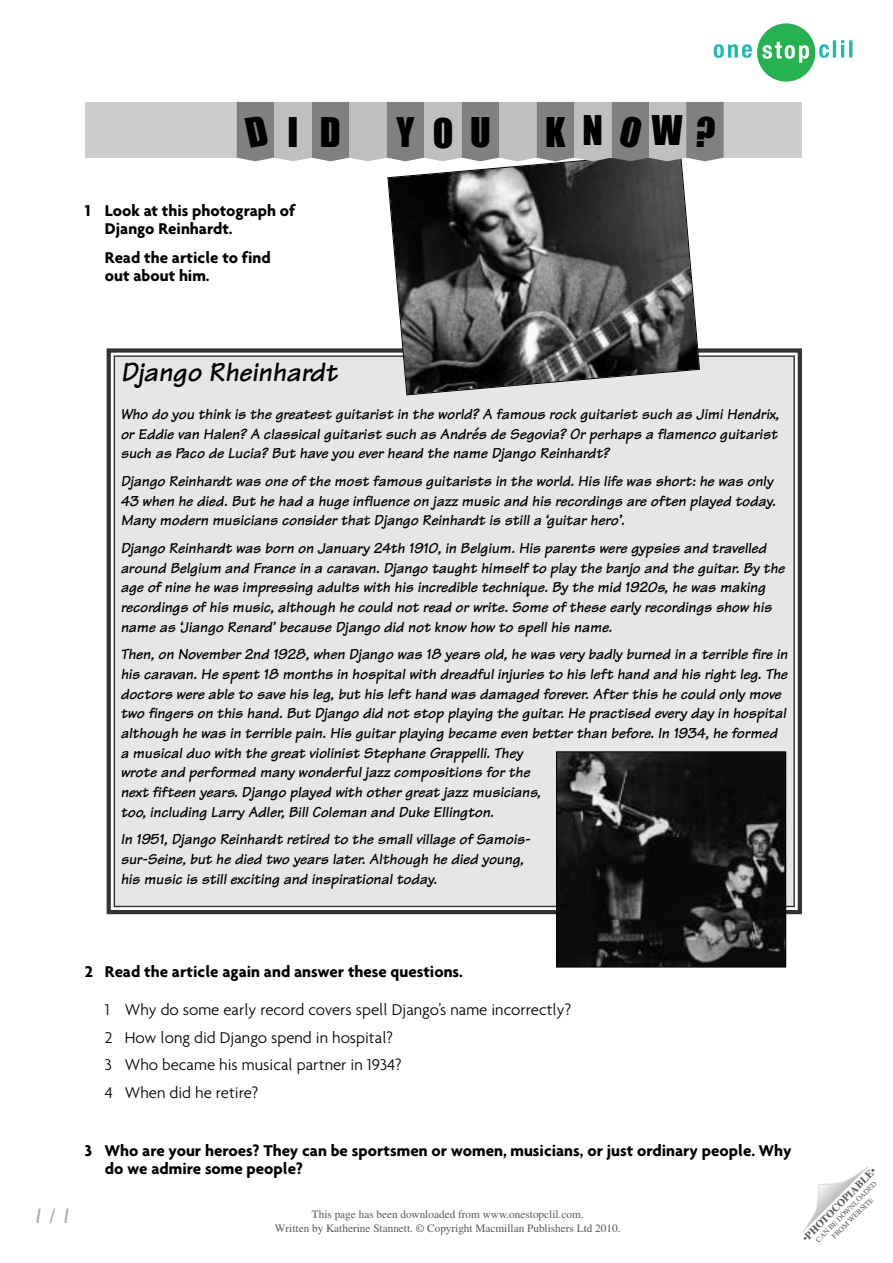
<style>
.page{position:relative;width:893px;height:1263px;background:#fff}
.page>*{position:absolute;margin:0;border:0;box-sizing:border-box;transform-origin:0 0}
.t1{font:37.8px "Impact";color:#000}
.t2{font:300 29.55px "Helvetica Neue";color:#000}
.t3{font:700 28.05px "Tekton";color:#000}
.Crossword_Num{font:italic 21px "Gill Sans Std";color:#a8a9ad}
.t4{font:700 16.8px/18.3px "Agenda";color:#000}
.t5{font:300 16.8px/27.6px "Agenda";color:#000}
.t6{font:700 15.45px/19.6px "Tekton";color:#000}
.t7{font:11.25px "Times LT Std";color:#57585a}
.t8{font:700 10.5px "Times LT Std";color:#57585a}
.t9{font:7.5px "Times LT Std";color:#57585a}
.s1{font-family:"Impact";font-weight:400;font-size:37.8px}
.s2{font-weight:400}
</style>
<div class="page">
<svg style="left:803px;top:1167px;width:65px;height:65px"></svg>
<div style="left:757px;top:23px;width:58px;height:59px;background:#27b250;border-radius:50%"></div>
<svg style="left:714px;top:44px;width:38px;height:14px"></svg>
<svg style="left:762px;top:42px;width:47px;height:21px"></svg>
<svg style="left:819px;top:40px;width:33px;height:18px"></svg>
<div style="left:115px;top:357px;width:678px;height:549px;background:#e6e6e6"></div>
<div style="left:107px;top:348px;width:695px;height:566px;border:4px solid #333"></div>
<svg style="left:387px;top:161px;width:313px;height:235px;background:#606060"></svg>
<img style="left:558px;top:753px;width:226px;height:212px">
<div style="left:556px;top:751px;width:230px;height:216px;border:1px solid #000"></div>
<div style="left:85px;top:102px;width:717px;height:56px;background:#ccc"></div>
<svg style="left:237px;top:102px;width:486px;height:59px"></svg>
<p class="t1" style="left:396px;top:109px;width:96px">YOU</p>
<p class="t1" style="left:545px;top:108px;width:59px">K N</p>
<p class="t1" style="left:652px;top:108px;width:66px">W ?</p>
<p class="t2" style="left:287px;top:116px;width:239px"><span class="s1">I D</span> Occupations</p>
<p class="t4" style="left:105px;top:201px;width:192px;text-indent:-20px">1 Look at this photograph of<br>Django Reinhardt.</p>
<p class="t4" style="left:105px;top:248px;width:167px">Read the article to find out about him.</p>
<p class="t3" style="left:121px;top:354px;width:223px">Django Rheinhardt</p>
<p class="t6" style="left:121px;top:404px;width:663px;text-align:justify">Who do you think is the greatest guitarist in the world? A famous rock guitarist such as Jimi Hendrix, or Eddie van Halen? A classical guitarist such as Andrés de Segovia? Or perhaps a flamenco guitarist such as Paco de Lucia? But have you ever heard the name Django Reinhardt?</p>
<p class="t6" style="left:121px;top:471px;width:659px">Django Reinhardt was one of the most famous guitarists in the world. His life was short: he was only<br>43 when he died. But he had a huge influence on jazz music and his recordings are often played today.<br>Many modern musicians consider that Django Reinhardt is still a ‘guitar hero’.</p>
<p class="t6" style="left:121px;top:538px;width:668px">Django Reinhardt was born on January 24th 1910, in Belgium. His parents were gypsies and travelled around Belgium and France in a caravan. Django taught himself to play the banjo and the guitar. By the age of nine he was impressing adults with his incredible technique. By the mid 1920s, he was making recordings of his music, although he could not read or write. Some of these early recordings show his name as ‘Jiango Renard’ because Django did not know how to spell his name.</p>
<p class="t6" style="left:121px;top:644px;width:671px">Then, on November 2nd 1928, when Django was 18 years old, he was very badly burned in a terrible fire in his caravan. He spent 18 months in hospital with dreadful injuries to his left hand and his right leg. The doctors were able to save his leg, but his left hand was damaged forever. After this he could only move two fingers on this hand. But Django did not stop playing the guitar. He practised every day in hospital although he was in terrible pain. His guitar playing became even better than before. In 1934, he formed a musical duo with the great violinist Stephane Grappelli. They<br>wrote and performed many wonderful jazz compositions for the<br>next fifteen years. Django played with other great jazz musicians,<br>too, including Larry Adler, Bill Coleman and Duke Ellington.</p>
<p class="t6" style="left:121px;top:829px;width:414px">In 1951, Django Reinhardt retired to the small village of Samois&shy;sur-Seine, but he died two years later. Although he died young, his music is still exciting and inspirational today.</p>
<p class="t4" style="left:85px;top:962px;width:379px">2 Read the article again and answer these questions.</p>
<p class="t5" style="left:105px;top:995px;width:468px">1 Why do some early record covers spell Django’s name incorrectly?<br>2 How long did Django spend in hospital?<br>3 Who became his musical partner in 1934?<br>4 When did he retire?</p>
<p class="Crossword_Num" style="left:33px;top:1204px;width:40px">1 / 1</p>
<p class="t4" style="left:105px;top:1140px;width:688px;text-indent:-20px">3 Who are your heroes? They can be sportsmen or women, musicians, or just ordinary people. Why do we admire some people?</p>
<p class="t7" style="left:312px;top:1208px;width:273px">This page has been downloaded from www.onestopclil.com.</p>
<p class="t7" style="left:275px;top:1222px;width:347px">Written by Katherine Stannett. © Copyright Macmillan Publishers Ltd 2010.</p>
<p class="t8" style="left:800px;top:1235px;width:101px;rotate:-45deg"><span class="s2">•</span>PHOTOCOPIABLE<span class="s2">•</span></p>
<p class="t9" style="left:814px;top:1238px;width:84px;rotate:-45deg">CAN BE DOWNLOADED</p>
<p class="t9" style="left:830px;top:1234px;width:57px;rotate:-45deg">FROM WEBSITE</p>
</div>
